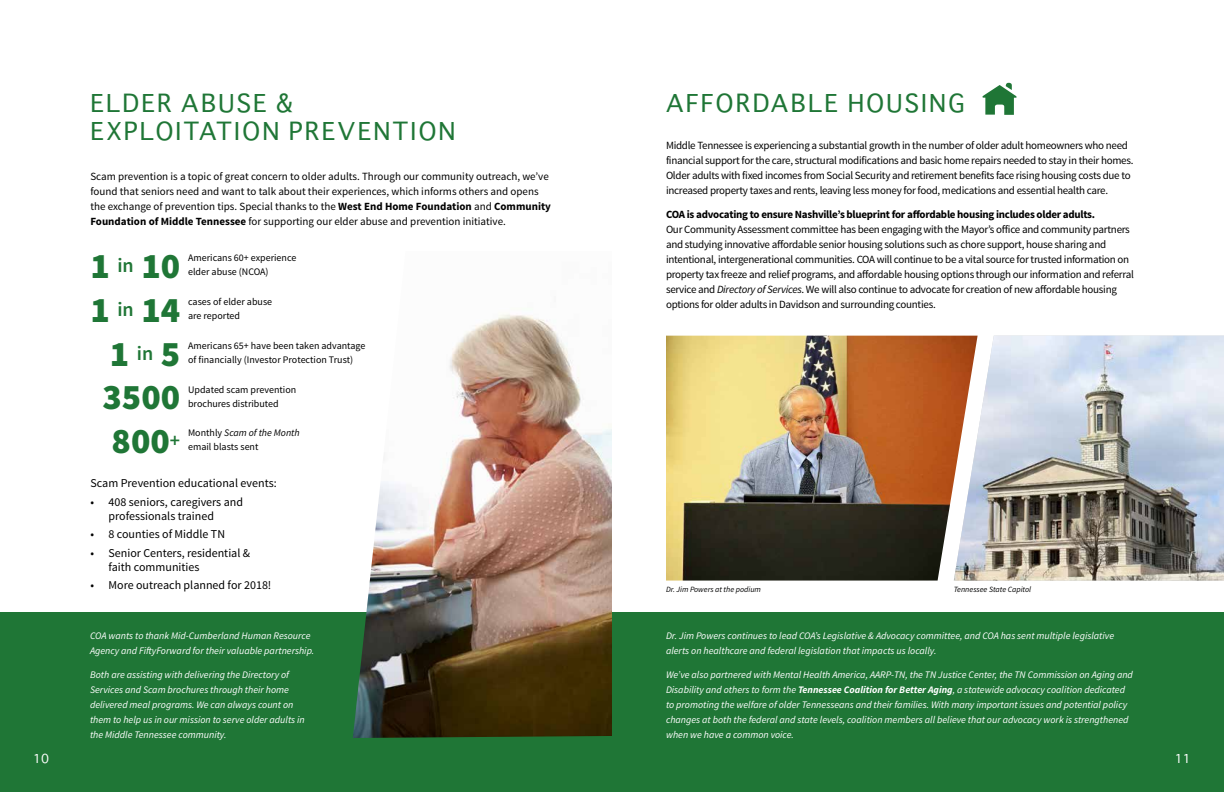
<style>
.page{position:relative;width:1224px;height:792px;background:#fff}
.page>*{position:absolute;margin:0;border:0;box-sizing:border-box;transform-origin:0 0}
.t1{font:900 36px "Source Sans Pro";color:#1f7636}
.t2{font:24px/28px "Sathu";letter-spacing:.095em;color:#1f7636}
.t3{font:12px/14px "Source Sans Pro";color:#000}
.t4{font:12px "Sathu";color:#fff}
.t5{font:11px/15px "Source Sans Pro";letter-spacing:-.025em;color:#000}
.t6{font:11px/15px "Source Sans Pro";color:#000}
.t7{font:700 11px "Source Sans Pro";letter-spacing:-.025em;color:#000}
.t8{font:italic 10px/15px "Source Sans Pro";color:#fff}
.t9{font:10px/14px "Source Sans Pro";color:#000}
.t10{font:italic 8px "Source Sans Pro";color:#000}
.s1{font-weight:700}
.s2{font-style:italic}
</style>
<div class="page">
<div style="left:0;top:613px;width:1224px;height:179px;background:#1f7636"></div>
<img style="left:666px;top:336px;width:288px;height:245px">
<img style="left:954px;top:336px;width:270px;height:245px">
<svg style="left:982px;top:83px;width:35px;height:32px"></svg>
<img style="left:353px;top:314px;width:259px;height:424px">
<h2 class="t2" style="left:90px;top:88px;width:367px">ELDER ABUSE &amp;<br>EXPLOITATION PREVENTION</h2>
<p class="t6" style="left:90px;top:169px;width:462px">Scam prevention is a topic of great concern to older adults. Through our community outreach, we’ve found that seniors need and want to talk about their experiences, which informs others and opens the exchange of prevention tips. Special thanks to the <span class="s1">West End Home Foundation</span> and <span class="s1">Community Foundation of Middle Tennessee</span> for supporting our elder abuse and prevention initiative.</p>
<h1 class="t1" style="left:90px;top:243px;width:91px">1 <sup>in</sup> 10</h1>
<p class="t9" style="left:188px;top:251px;width:110px">Americans 60+ experience elder abuse (NCOA)</p>
<h1 class="t1" style="left:90px;top:286px;width:91px">1 <sup>in</sup> 14</h1>
<p class="t9" style="left:188px;top:295px;width:86px">cases of elder abuse are reported</p>
<h1 class="t1" style="left:110px;top:330px;width:72px">1 <sup>in</sup> 5</h1>
<p class="t9" style="left:188px;top:339px;width:179px">Americans 65+ have been taken advantage of financially (Investor Protection Trust)</p>
<h1 class="t1" style="left:102px;top:374px;width:79px">3500</h1>
<p class="t9" style="left:188px;top:382px;width:110px">Updated scam prevention brochures distributed</p>
<h1 class="t1" style="left:112px;top:418px;width:70px">800<sup>+</sup></h1>
<p class="t9" style="left:188px;top:426px;width:113px">Monthly <span class="s2">Scam of the Month </span>email blasts sent</p>
<p class="t3" style="left:91px;top:477px;width:188px">Scam Prevention educational events:</p>
<p class="t3" style="left:109px;top:495px;width:136px;text-indent:-18px">• 408 seniors, caregivers and professionals trained</p>
<p class="t3" style="left:91px;top:528px;width:136px">• 8 counties of Middle TN</p>
<p class="t3" style="left:109px;top:546px;width:143px;text-indent:-18px">• Senior Centers, residential &amp; faith communities</p>
<p class="t3" style="left:91px;top:579px;width:182px">• More outreach planned for 2018!</p>
<p class="t8" style="left:90px;top:628px;width:226px">COA wants to thank Mid-Cumberland Human Resource<br>Agency and FiftyForward for their valuable partnership.</p>
<p class="t8" style="left:90px;top:667px;width:216px">Both are assisting with delivering the Directory of Services and Scam brochures through their home delivered meal programs. We can always count on them to help us in our mission to serve older adults in the Middle Tennessee community.</p>
<h2 class="t2" style="left:666px;top:88px;width:300px">AFFORDABLE HOUSING</h2>
<p class="t5" style="left:666px;top:138px;width:469px">Middle Tennessee is experiencing a substantial growth in the number of older adult homeowners who need financial support for the care, structural modifications and basic home repairs needed to stay in their homes.<br>Older adults with fixed incomes from Social Security and retirement benefits face rising housing costs due to increased property taxes and rents, leaving less money for food, medications and essential health care.</p>
<p class="t7" style="left:666px;top:207px;width:431px">COA is advocating to ensure Nashville’s blueprint for affordable housing includes older adults.</p>
<p class="t5" style="left:666px;top:222px;width:469px">Our Community Assessment committee has been engaging with the Mayor’s office and community partners and studying innovative affordable senior housing solutions such as chore support, house sharing and intentional, intergenerational communities. COA will continue to be a vital source for trusted information on property tax freeze and relief programs, and affordable housing options through our information and referral service and <span class="s2">Directory of Services</span>. We will also continue to advocate for creation of new affordable housing options for older adults in Davidson and surrounding counties.</p>
<p class="t10" style="left:666px;top:585px;width:96px">Dr. Jim Powers at the podium</p>
<p class="t10" style="left:954px;top:585px;width:79px">Tennessee State Capitol</p>
<p class="t8" style="left:666px;top:628px;width:450px">Dr. Jim Powers continues to lead COA’s Legislative &amp; Advocacy committee, and COA has sent multiple legislative alerts on healthcare and federal legislation that impacts us locally.</p>
<p class="t8" style="left:666px;top:667px;width:468px">We’ve also partnered with Mental Health America, AARP-TN, the TN Justice Center, the TN Commission on Aging and Disability and others to form the <span class="s1">Tennessee Coalition for Better Aging</span>, a statewide advocacy coalition dedicated to promoting the welfare of older Tennesseans and their families. With many important issues and potential policy changes at both the federal and state levels, coalition members all believe that our advocacy work is strengthened when we have a common voice.</p>
<p class="t4" style="left:33px;top:748px;width:17px">10</p>
<p class="t4" style="left:1175px;top:748px;width:17px">11</p>
</div>
